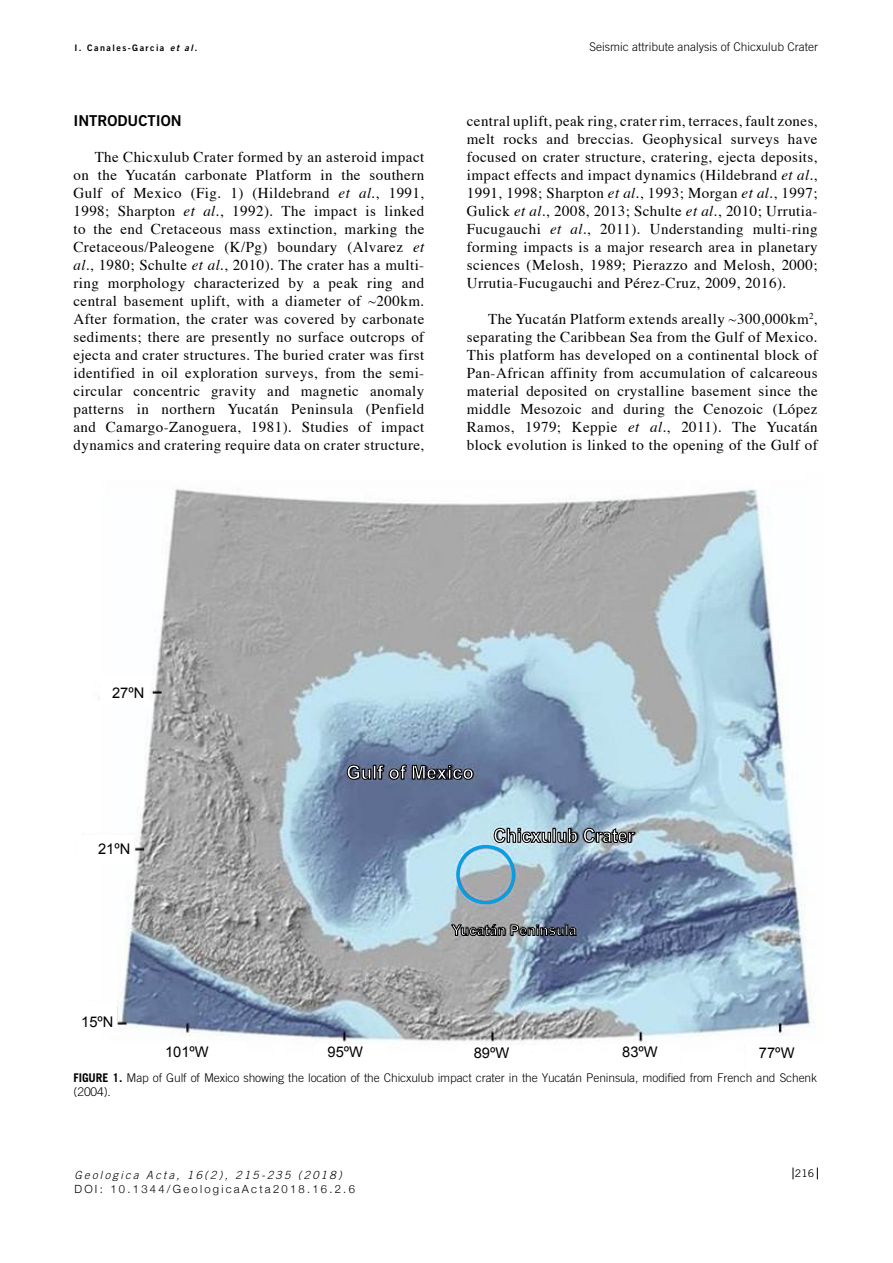
<style>
.page{position:relative;width:893px;height:1263px;background:#fff}
.page>*{position:absolute;margin:0;border:0;box-sizing:border-box;transform-origin:0 0}
.t1{font:700 19.05px "Arial";color:#fff;scale:.92 1}
.t2{font:700 19.05px "Arial";color:#fff}
.t3{font:15px/18px "Times";letter-spacing:.03em;color:#000;text-align:justify}
.t4{font:15px "Trade Gothic Bold Two";color:#000}
.t5{font:14.7px "Arial";color:#000}
.t6{font:700 14.7px "Arial";color:#fff;scale:.96 1}
.t7{font:300 12px/13.5px "Trade Gothic";letter-spacing:-.01em;color:#000}
.t8{font:300 11.25px "Helvetica Neue";letter-spacing:.2em;color:#000}
.t9{font:italic 300 11.25px "Trade Gothic";letter-spacing:.2em;color:#000}
.t10{font:10.5px "Trade Gothic";color:#000}
.t11{font:9px "Trade Gothic Bold Two";letter-spacing:.16em;color:#000}
.s1{font-style:italic}
.s2{font-weight:700}
</style>
<div class="page">
<svg style="left:793px;top:1167px;width:1px;height:12px"></svg>
<svg style="left:817px;top:1167px;width:1px;height:12px"></svg>
<img style="left:99px;top:489px;width:714px;height:558px">
<div style="left:100px;top:676px;width:50px;height:28px;background:#fff"></div>
<div style="left:78px;top:835px;width:55px;height:28px;background:#fff"></div>
<div style="left:68px;top:1000px;width:49px;height:28px;background:#fff"></div>
<div style="left:167px;top:1042px;width:79px;height:27px;background:#fff"></div>
<div style="left:314px;top:1045px;width:71px;height:24px;background:#fff"></div>
<div style="left:461px;top:1045px;width:70px;height:24px;background:#fff"></div>
<div style="left:609px;top:1045px;width:71px;height:24px;background:#fff"></div>
<div style="left:746px;top:1045px;width:70px;height:24px;background:#fff"></div>
<svg style="left:346px;top:764px;width:25px;height:16px"></svg>
<div style="left:373px;top:765px;width:3px;height:14px;border:1px solid #000"></div>
<svg style="left:377px;top:762px;width:97px;height:18px;background:#3a4358"></svg>
<div style="left:553px;top:828px;width:3px;height:15px;border:1px solid #000"></div>
<svg style="left:557px;top:827px;width:78px;height:16px"></svg>
<svg style="left:450px;top:924px;width:127px;height:12px;background:#43464c"></svg>
<svg style="left:458px;top:828px;width:93px;height:81px;background:#9bb7c4"></svg>
<p class="t11" style="left:74px;top:43px;width:124px">I. Canales-Garcia <span class="s1">et al.</span></p>
<p class="t4" style="left:73px;top:111px;width:110px">INTRODUCTION</p>
<p class="t3" style="left:73px;top:147px;width:352px;text-indent:21px">The Chicxulub Crater formed by an asteroid impact on the Yucatán carbonate Platform in the southern Gulf of Mexico (Fig. 1) (Hildebrand <span class="s1">et al.</span>, 1991, 1998; Sharpton <span class="s1">et al.</span>, 1992). The impact is linked to the end Cretaceous mass extinction, marking the Cretaceous/Paleogene (K/Pg) boundary (Alvarez <span class="s1">et al.</span>, 1980; Schulte <span class="s1">et al.</span>, 2010). The crater has a multi&shy;ring morphology characterized by a peak ring and central basement uplift, with a diameter of ~200km.<br>After formation, the crater was covered by carbonate sediments; there are presently no surface outcrops of ejecta and crater structures. The buried crater was first identified in oil exploration surveys, from the semi&shy;circular concentric gravity and magnetic anomaly patterns in northern Yucatán Peninsula (Penfield and Camargo-Zanoguera, 1981). Studies of impact dynamics and cratering require data on crater structure,</p>
<p class="t7" style="left:589px;top:40px;width:230px">Seismic attribute analysis of Chicxulub Crater</p>
<p class="t3" style="left:467px;top:111px;width:352px">central uplift, peak ring, crater rim, terraces, fault zones, melt rocks and breccias. Geophysical surveys have focused on crater structure, cratering, ejecta deposits, impact effects and impact dynamics (Hildebrand <span class="s1">et al.</span>, 1991, 1998; Sharpton <span class="s1">et al.</span>, 1993; Morgan <span class="s1">et al.</span>, 1997; Gulick <span class="s1">et al.</span>, 2008, 2013; Schulte <span class="s1">et al.</span>, 2010; Urrutia-Fucugauchi <span class="s1">et al.</span>, 2011). Understanding multi-ring forming impacts is a major research area in planetary sciences (Melosh, 1989; Pierazzo and Melosh, 2000; Urrutia-Fucugauchi and Pérez-Cruz, 2009, 2016).</p>
<p class="t3" style="left:467px;top:309px;width:352px;text-indent:21px">The Yucatán Platform extends areally ~300,000km<sup>2</sup>, separating the Caribbean Sea from the Gulf of Mexico.<br>This platform has developed on a continental block of Pan-African affinity from accumulation of calcareous material deposited on crystalline basement since the middle Mesozoic and during the Cenozoic (López Ramos, 1979; Keppie <span class="s1">et al.</span>, 2011). The Yucatán block evolution is linked to the opening of the Gulf of</p>
<p class="t5" style="left:112px;top:683px;width:34px">27ºN</p>
<p class="t5" style="left:98px;top:839px;width:34px">21ºN</p>
<p class="t5" style="left:81px;top:1012px;width:34px">15ºN</p>
<p class="t2" style="left:346px;top:760px;width:129px">Gulf of Mexico</p>
<p class="t1" style="left:493px;top:823px;width:155px">Chicxulub Crater</p>
<p class="t6" style="left:452px;top:920px;width:132px">Yucatán Peninsula</p>
<p class="t5" style="left:165px;top:1042px;width:45px">101ºW</p>
<p class="t5" style="left:327px;top:1042px;width:37px">95ºW</p>
<p class="t5" style="left:474px;top:1043px;width:37px">89ºW</p>
<p class="t5" style="left:622px;top:1042px;width:37px">83ºW</p>
<p class="t5" style="left:759px;top:1043px;width:37px">77ºW</p>
<p class="t7" style="left:74px;top:1071px;width:745px"><span class="s2">FIGURE 1.</span> Map of Gulf of Mexico showing the location of the Chicxulub impact crater in the Yucatán Peninsula, modified from French and Schenk (2004).</p>
<p class="t9" style="left:74px;top:1168px;width:269px">Geologica Acta, 16(2), 215-235 (2018)</p>
<p class="t8" style="left:74px;top:1181px;width:282px">DOI: 10.1344/GeologicaActa2018.16.2.6</p>
<p class="t10" style="left:795px;top:1167px;width:21px">216</p>
</div>
